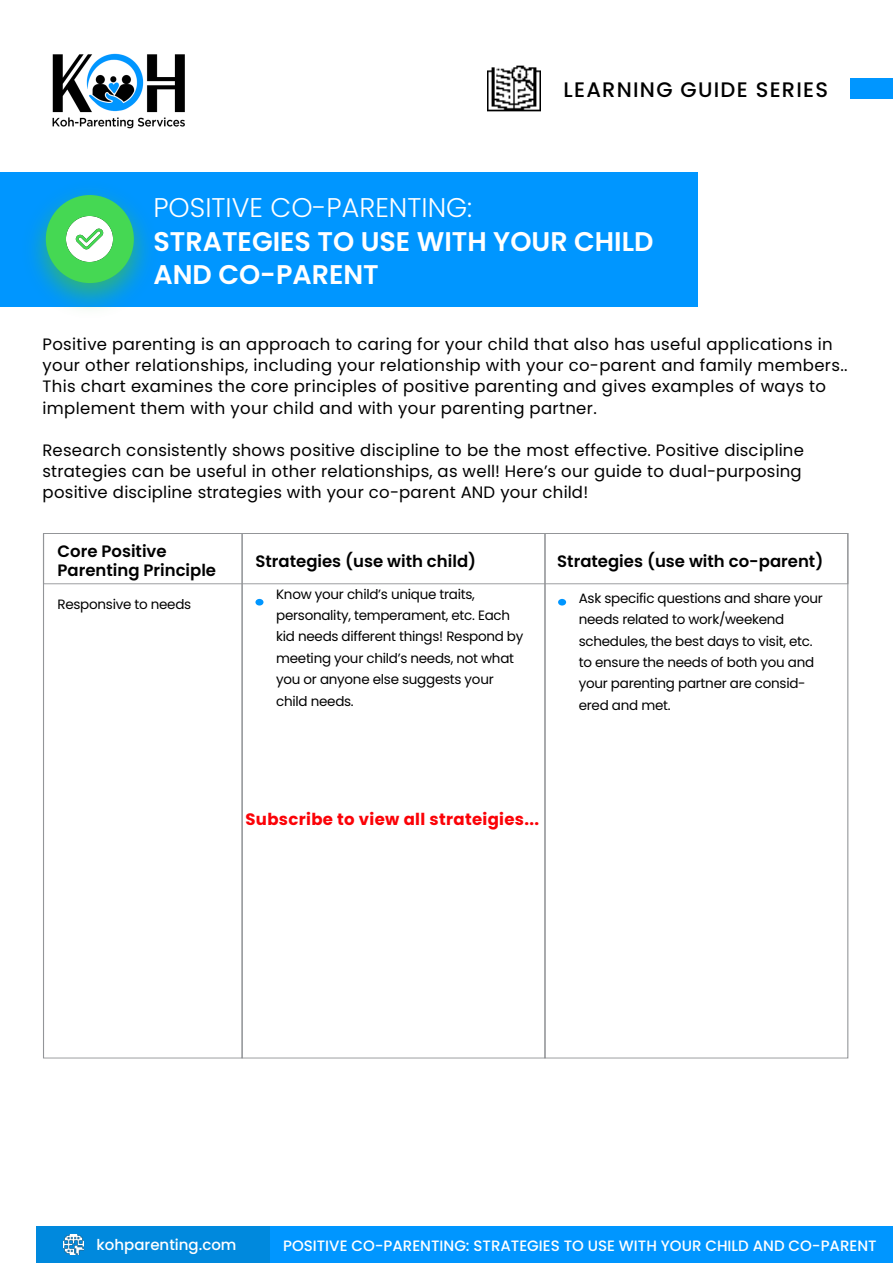
<style>
.page{position:relative;width:893px;height:1263px;background:#fff}
.page>*{position:absolute;margin:0;border:0;box-sizing:border-box;transform-origin:0 0}
.t1{font:600 27px/33.3px "Poppins";color:#fff}
.t2{font:300 27px "Poppins";color:#fff}
.t3{font:500 21px "Poppins";letter-spacing:.06em;color:#000}
.t4{font:16.5px/21.1px "Poppins";letter-spacing:.02em;color:#000}
.t5{font:16.5px/21.1px "Poppins";letter-spacing:.015em;color:#000}
.t6{font:600 16.5px/18.5px "Poppins";color:#000}
.t7{font:700 16.5px "Poppins";letter-spacing:.02em;color:#fb0207}
.t8{font:500 15px "Poppins";color:#fff}
.t9{font:13.5px/21.5px "Poppins";letter-spacing:-.02em;color:#000}
</style>
<div class="page">
<img style="left:52px;top:54px;width:133px;height:74px">
<div style="left:850px;top:79px;width:43px;height:20px;background:#0096ff"></div>
<img style="left:487px;top:65px;width:53px;height:47px">
<div style="left:0;top:172px;width:698px;height:134px;background:#0096ff"></div>
<img style="left:14px;top:191px;width:151px;height:117px">
<div style="left:46px;top:195px;width:88px;height:88px;background:#45d853;border-radius:50%"></div>
<img style="left:67px;top:216px;width:46px;height:46px">
<div style="left:270px;top:1226px;width:623px;height:37px;background:#0096ff"></div>
<div style="left:37px;top:1226px;width:233px;height:37px;background:#0089dd"></div>
<img style="left:64px;top:1234px;width:20px;height:21px">
<div style="left:43px;top:533px;width:199px;height:525px;border:1px solid #939598"></div>
<div style="left:43px;top:533px;width:805px;height:51px;border:1px solid #939598"></div>
<div style="left:255px;top:599px;width:8px;height:6px;background:#0096ff;border-radius:50%"></div>
<div style="left:558px;top:599px;width:8px;height:6px;background:#0096ff;border-radius:50%"></div>
<h2 class="t3" style="left:563px;top:75px;width:266px">LEARNING GUIDE SERIES</h2>
<h1 class="t2" style="left:153px;top:189px;width:320px">POSITIVE CO-PARENTING:</h1>
<h1 class="t1" style="left:153px;top:225px;width:502px">STRATEGIES TO USE WITH YOUR CHILD<br>AND CO-PARENT</h1>
<p class="t4" style="left:43px;top:334px;width:806px">Positive parenting is an approach to caring for your child that also has useful applications in your other relationships, including your relationship with your co-parent and family members..<br>This chart examines the core principles of positive parenting and gives examples of ways to implement them with your child and with your parenting partner.</p>
<p class="t5" style="left:43px;top:439px;width:763px">Research consistently shows positive discipline to be the most effective. Positive discipline strategies can be useful in other relationships, as well! Here’s our guide to dual-purposing positive discipline strategies with your co-parent AND your child!</p>
<p class="t6" style="left:57px;top:542px;width:160px">Core Positive<br>Parenting Principle</p>
<p class="t9" style="left:57px;top:593px;width:135px">Responsive to needs</p>
<p class="t6" style="left:255px;top:552px;width:222px">Strategies (use with child)</p>
<p class="t6" style="left:557px;top:552px;width:268px">Strategies (use with co-parent)</p>
<p class="t9" style="left:276px;top:583px;width:249px">Know your child’s unique traits, personality, temperament, etc. Each kid needs different things! Respond by meeting your child’s needs, not what you or anyone else suggests your child needs.</p>
<p class="t9" style="left:579px;top:587px;width:246px">Ask specific questions and share your needs related to work/weekend schedules, the best days to visit, etc. to ensure the needs of both you and your parenting partner are consid&shy;ered and met.</p>
<p class="t7" style="left:245px;top:810px;width:295px">Subscribe to view all strateigies...</p>
<p class="t8" style="left:97px;top:1235px;width:141px">kohparenting.com</p>
<p class="t8" style="left:283px;top:1235px;width:595px">POSITIVE CO-PARENTING: STRATEGIES TO USE WITH YOUR CHILD AND CO-PARENT</p>
</div>
